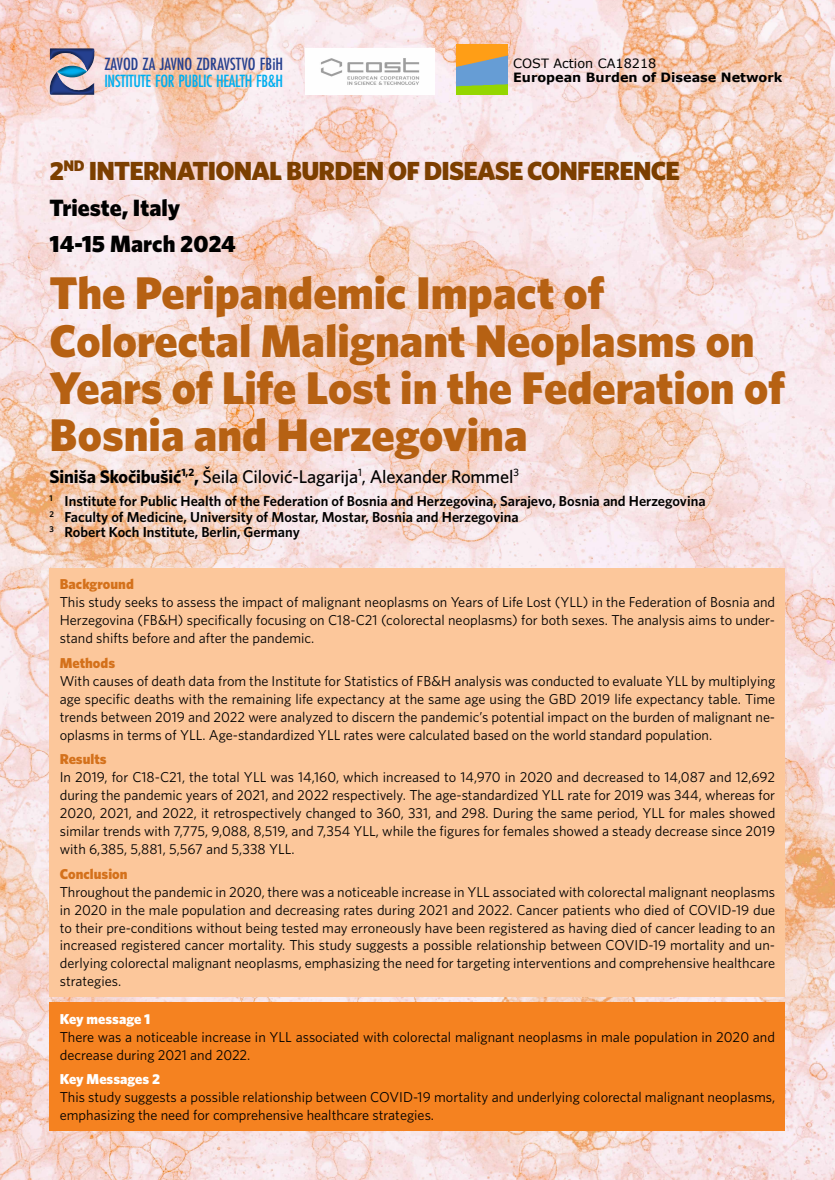
<style>
.page{position:relative;width:835px;height:1180px;background:#fff}
.page>*{position:absolute;margin:0;border:0;box-sizing:border-box;transform-origin:0 0}
.t1{font:900 45.88px/47.2px "Whitney";color:#b66113}
.t2{font:900 26.21px "Whitney";letter-spacing:-.03em;color:#7c3f00}
.t3{font:900 23.59px/36px "Whitney";color:#000}
.t4{font:500 18.41px "Futura PT Cond";letter-spacing:-.02em;color:#00aeef}
.t5{font:500 18.41px "Futura PT Cond";color:#25408f}
.t6{font:500 18.38px "Whitney";letter-spacing:-.01em;color:#000}
.t7{font:600 14.42px/15.7px "Whitney";color:#000}
.t8{font:14.35px/17.9px "Whitney";color:#000;text-align:justify}
.t9{font:900 14.35px "Whitney";color:#d4711b}
.t10{font:900 14.35px "Whitney";color:#fff}
.t11{font:700 12.81px "Verdana";color:#000}
.t12{font:12.81px "Verdana";color:#000}
.s1{font-weight:700}
</style>
<div class="page">
<img style="left:0;top:0;width:834px;height:1180px">
<div style="left:50px;top:567px;width:735px;height:429px;background:#fcc79b"></div>
<div style="left:50px;top:1002px;width:735px;height:128px;background:#f58220"></div>
<div style="left:50px;top:48px;width:45px;height:47px;background:#000;opacity:.5"></div>
<img style="left:305px;top:48px;width:129px;height:47px">
<img style="left:456px;top:44px;width:51px;height:51px">
<p class="t5" style="left:104px;top:54px;width:180px">ZAVOD ZA JAVNO ZDRAVSTVO FBiH</p>
<p class="t4" style="left:104px;top:70px;width:180px">INSTITUTE FOR PUBLIC HEALTH FB&amp;H</p>
<p class="t12" style="left:513px;top:54px;width:144px">COST Action CA18218</p>
<p class="t11" style="left:513px;top:68px;width:270px">European Burden of Disease Network</p>
<h2 class="t2" style="left:50px;top:153px;width:631px">2<sup>ND</sup> INTERNATIONAL BURDEN OF DISEASE CONFERENCE</h2>
<h3 class="t3" style="left:50px;top:189px;width:188px">Trieste, Italy<br>14-15 March 2024</h3>
<h1 class="t1" style="left:50px;top:269px;width:736px">The Peripandemic Impact of<br>Colorectal Malignant Neoplasms on<br>Years of Life Lost in the Federation of<br>Bosnia and Herzegovina</h1>
<p class="t6" style="left:50px;top:464px;width:470px"><span class="s1">Siniša Skočibušić</span><sup>1,2</sup><span class="s1">,</span> Šeila Cilović-Lagarija<sup>1</sup>, Alexander Rommel<sup>3</sup></p>
<p class="t7" style="left:50px;top:492px;width:657px"><sup>1</sup> Institute for Public Health of the Federation of Bosnia and Herzegovina, Sarajevo, Bosnia and Herzegovina<br><sup>2</sup> Faculty of Medicine, University of Mostar, Mostar, Bosnia and Herzegovina<br><sup>3</sup> Robert Koch Institute, Berlin, Germany</p>
<p class="t9" style="left:60px;top:574px;width:76px">Background</p>
<p class="t8" style="left:60px;top:593px;width:716px">This study seeks to assess the impact of malignant neoplasms on Years of Life Lost (YLL) in the Federation of Bosnia and Herzegovina (FB&amp;H) specifically focusing on C18-C21 (colorectal neoplasms) for both sexes. The analysis aims to under&shy;stand shifts before and after the pandemic.</p>
<p class="t9" style="left:60px;top:653px;width:57px">Methods</p>
<p class="t8" style="left:60px;top:671px;width:716px">With causes of death data from the Institute for Statistics of FB&amp;H analysis was conducted to evaluate YLL by multiplying age specific deaths with the remaining life expectancy at the same age using the GBD 2019 life expectancy table. Time trends between 2019 and 2022 were analyzed to discern the pandemic’s potential impact on the burden of malignant ne&shy;oplasms in terms of YLL. Age-standardized YLL rates were calculated based on the world standard population.</p>
<p class="t9" style="left:60px;top:749px;width:48px">Results</p>
<p class="t8" style="left:60px;top:768px;width:716px">In 2019, for C18-C21, the total YLL was 14,160, which increased to 14,970 in 2020 and decreased to 14,087 and 12,692 during the pandemic years of 2021, and 2022 respectively. The age-standardized YLL rate for 2019 was 344, whereas for 2020, 2021, and 2022, it retrospectively changed to 360, 331, and 298. During the same period, YLL for males showed similar trends with 7,775, 9,088, 8,519, and 7,354 YLL, while the figures for females showed a steady decrease since 2019 with 6,385, 5,881, 5,567 and 5,338 YLL.</p>
<p class="t9" style="left:60px;top:864px;width:69px">Conclusion</p>
<p class="t8" style="left:60px;top:882px;width:716px">Throughout the pandemic in 2020, there was a noticeable increase in YLL associated with colorectal malignant neoplasms in 2020 in the male population and decreasing rates during 2021 and 2022. Cancer patients who died of COVID-19 due to their pre-conditions without being tested may erroneously have been registered as having died of cancer leading to an increased registered cancer mortality. This study suggests a possible relationship between COVID-19 mortality and un&shy;derlying colorectal malignant neoplasms, emphasizing the need for targeting interventions and comprehensive healthcare strategies.</p>
<p class="t10" style="left:60px;top:1009px;width:92px">Key message 1</p>
<p class="t8" style="left:60px;top:1027px;width:716px">There was a noticeable increase in YLL associated with colorectal malignant neoplasms in male population in 2020 and decrease during 2021 and 2022.</p>
<p class="t10" style="left:60px;top:1069px;width:102px">Key Messages 2</p>
<p class="t8" style="left:60px;top:1088px;width:716px">This study suggests a possible relationship between COVID-19 mortality and underlying colorectal malignant neoplasms, emphasizing the need for comprehensive healthcare strategies.</p>
</div>
